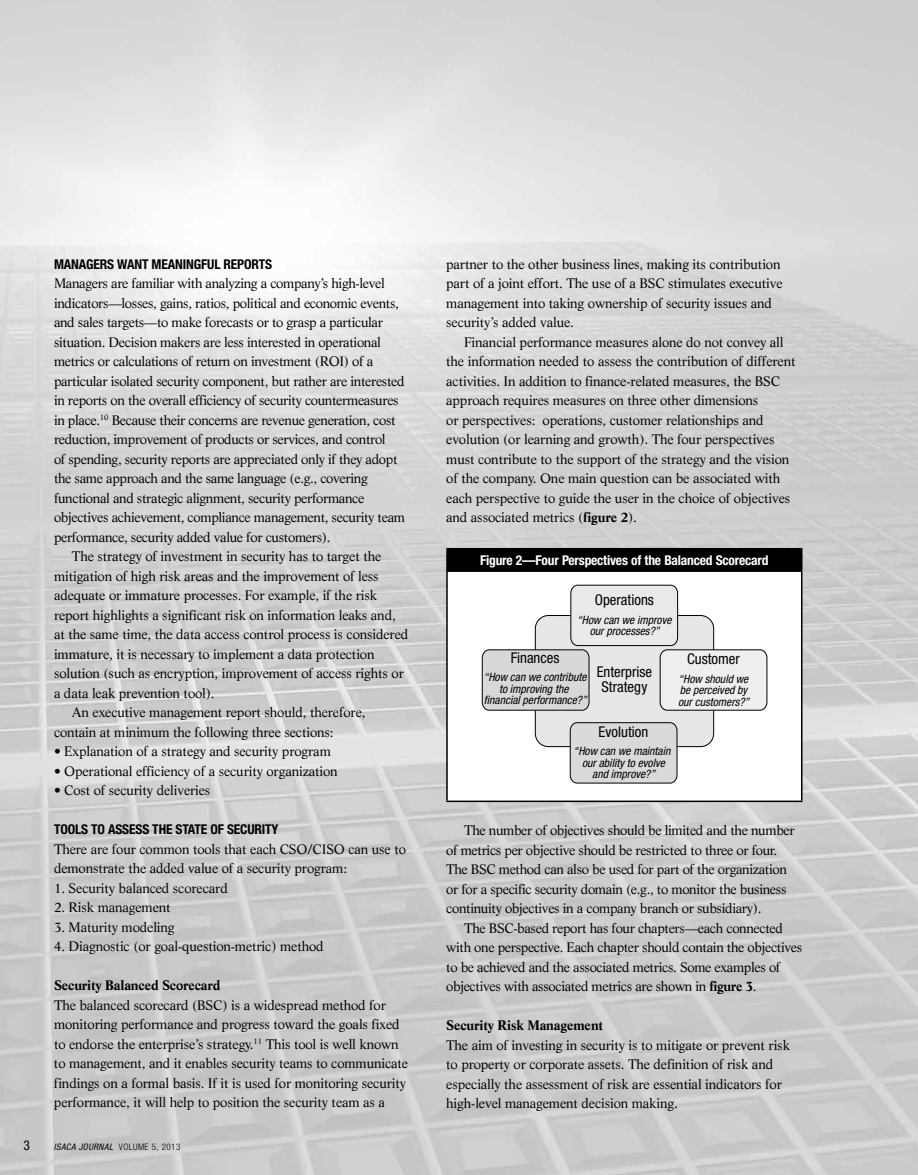
<style>
.page{position:relative;width:918px;height:1175px;background:#fff}
.page>*{position:absolute;margin:0;border:0;box-sizing:border-box;transform-origin:0 0}
.t1{font:condensed 14.85px/14.9px "Helvetica Neue";color:#000;text-align:center}
.t2{font:13.5px/19.5px "Life";letter-spacing:-.01em;color:#000}
.t3{font:700 condensed 13.5px "Helvetica Neue";letter-spacing:-.01em;color:#000}
.t4{font:700 13.5px "Life";letter-spacing:-.01em;color:#000}
.t5{font:700 condensed 13.5px "Helvetica Neue";letter-spacing:-.015em;color:#fff}
.t6{font:condensed 13.5px "Helvetica Neue";color:#000}
.t7{font:italic condensed 11.55px/11.6px "Helvetica Neue";color:#000;text-align:center}
.t8{font:italic condensed 9px "Helvetica Neue";letter-spacing:.05em;color:#000}
.s1{font-weight:300;font-style:normal}
.s2{font-weight:700}
</style>
<div class="page">
<img style="left:0;top:0;width:918px;height:1174px">
<div style="left:447px;top:548px;width:355px;height:23px;background:#000"></div>
<div style="left:447px;top:571px;width:355px;height:230px;background:#fff"></div>
<hr style="left:446px;top:548px;width:356px;height:1px;background:#000">
<hr style="left:446px;top:549px;width:2px;height:21px;background:#000">
<hr style="left:446px;top:570px;width:356px;height:2px;background:#000">
<hr style="left:446px;top:572px;width:2px;height:228px;background:#000">
<hr style="left:801px;top:572px;width:1px;height:228px;background:#000">
<hr style="left:446px;top:800px;width:356px;height:2px;background:#000">
<div style="left:535px;top:615px;width:179px;height:131px;background:#e6e7e8;border-radius:13px"></div>
<svg style="left:569px;top:722px;width:109px;height:61px"></svg>
<svg style="left:482px;top:585px;width:285px;height:126px"></svg>
<p class="t3" style="left:54px;top:256px;width:220px">MANAGERS WANT MEANINGFUL REPORTS</p>
<p class="t2" style="left:54px;top:273px;width:332px">Managers are familiar with analyzing a company’s high-level</p>
<p class="t2" style="left:54px;top:293px;width:347px">indicators—losses, gains, ratios, political and economic events,</p>
<p class="t2" style="left:54px;top:312px;width:331px">and sales targets—to make forecasts or to grasp a particular</p>
<p class="t2" style="left:54px;top:332px;width:329px">situation. Decision makers are less interested in operational</p>
<p class="t2" style="left:54px;top:351px;width:321px">metrics or calculations of return on investment (ROI) of a</p>
<p class="t2" style="left:54px;top:371px;width:352px">particular isolated security component, but rather are interested</p>
<p class="t2" style="left:54px;top:390px;width:346px">in reports on the overall efficiency of security countermeasures</p>
<p class="t2" style="left:54px;top:410px;width:343px">in place.<sup>10</sup> Because their concerns are revenue generation, cost</p>
<p class="t2" style="left:54px;top:429px;width:333px">reduction, improvement of products or services, and control</p>
<p class="t2" style="left:54px;top:449px;width:345px">of spending, security reports are appreciated only if they adopt</p>
<p class="t2" style="left:54px;top:468px;width:315px">the same approach and the same language (e.g., covering</p>
<p class="t2" style="left:54px;top:488px;width:312px">functional and strategic alignment, security performance</p>
<p class="t2" style="left:54px;top:507px;width:353px">objectives achievement, compliance management, security team</p>
<p class="t2" style="left:54px;top:527px;width:278px">performance, security added value for customers).</p>
<p class="t2" style="left:72px;top:546px;width:311px">The strategy of investment in security has to target the</p>
<p class="t2" style="left:54px;top:566px;width:326px">mitigation of high risk areas and the improvement of less</p>
<p class="t2" style="left:54px;top:585px;width:325px">adequate or immature processes. For example, if the risk</p>
<p class="t2" style="left:54px;top:605px;width:343px">report highlights a significant risk on information leaks and,</p>
<p class="t2" style="left:54px;top:624px;width:356px">at the same time, the data access control process is considered</p>
<p class="t2" style="left:54px;top:644px;width:322px">immature, it is necessary to implement a data protection</p>
<p class="t2" style="left:54px;top:663px;width:351px">solution (such as encryption, improvement of access rights or</p>
<p class="t2" style="left:54px;top:683px;width:162px">a data leak prevention tool).</p>
<p class="t2" style="left:72px;top:702px;width:295px">An executive management report should, therefore,</p>
<p class="t2" style="left:54px;top:722px;width:281px">contain at minimum the following three sections:</p>
<p class="t2" style="left:54px;top:741px;width:278px">• Explanation of a strategy and security program</p>
<p class="t2" style="left:54px;top:761px;width:285px">• Operational efficiency of a security organization</p>
<p class="t2" style="left:54px;top:780px;width:158px">• Cost of security deliveries</p>
<p class="t3" style="left:54px;top:821px;width:226px">TOOLS TO ASSESS THE STATE OF SECURITY</p>
<p class="t2" style="left:54px;top:839px;width:353px">There are four common tools that each CSO/CISO can use to demonstrate the added value of a security program:</p>
<p class="t2" style="left:54px;top:878px;width:175px">1. Security balanced scorecard</p>
<p class="t2" style="left:54px;top:897px;width:118px">2. Risk management</p>
<p class="t2" style="left:54px;top:917px;width:122px">3. Maturity modeling</p>
<p class="t2" style="left:54px;top:936px;width:271px">4. Diagnostic (or goal-question-metric) method</p>
<p class="t4" style="left:54px;top:977px;width:168px">Security Balanced Scorecard</p>
<p class="t2" style="left:54px;top:995px;width:356px">The balanced scorecard (BSC) is a widespread method for monitoring performance and progress toward the goals fixed to endorse the enterprise’s strategy.<sup>11</sup> This tool is well known to management, and it enables security teams to communicate findings on a formal basis. If it is used for monitoring security performance, it will help to position the security team as a</p>
<p class="t6" style="left:24px;top:1137px;width:8px">3</p>
<p class="t8" style="left:54px;top:1141px;width:128px">ISACA JOURNAL <span class="s1">VOLUME 5, 2013</span></p>
<p class="t2" style="left:446px;top:254px;width:338px">partner to the other business lines, making its contribution part of a joint effort. The use of a BSC stimulates executive management into taking ownership of security issues and security’s added value.</p>
<p class="t2" style="left:446px;top:332px;width:351px;text-indent:18px">Financial performance measures alone do not convey all the information needed to assess the contribution of different activities. In addition to finance-related measures, the BSC approach requires measures on three other dimensions<br>or perspectives: operations, customer relationships and evolution (or learning and growth). The four perspectives must contribute to the support of the strategy and the vision of the company. One main question can be associated with each perspective to guide the user in the choice of objectives and associated metrics (<span class="s2">figure 2</span>).</p>
<p class="t5" style="left:480px;top:552px;width:290px">Figure 2—Four Perspectives of the Balanced Scorecard</p>
<p class="t1" style="left:595px;top:592px;width:61px">Operations</p>
<p class="t7" style="left:577px;top:613px;width:96px">“How can we improve our processes?”</p>
<p class="t1" style="left:597px;top:664px;width:57px">Enterprise<br>Strategy</p>
<p class="t1" style="left:599px;top:724px;width:51px">Evolution</p>
<p class="t7" style="left:574px;top:745px;width:98px">“How can we maintain our ability to evolve and improve?”</p>
<p class="t1" style="left:511px;top:650px;width:50px">Finances</p>
<p class="t7" style="left:484px;top:671px;width:105px">“How can we contribute to improving the financial performance?”</p>
<p class="t1" style="left:687px;top:651px;width:54px">Customer</p>
<p class="t7" style="left:678px;top:672px;width:73px;text-align:left">“How should we be perceived by our customers?”</p>
<p class="t2" style="left:446px;top:820px;width:350px;text-indent:18px">The number of objectives should be limited and the number of metrics per objective should be restricted to three or four.<br>The BSC method can also be used for part of the organization or for a specific security domain (e.g., to monitor the business continuity objectives in a company branch or subsidiary).</p>
<p class="t2" style="left:446px;top:918px;width:358px;text-indent:18px">The BSC-based report has four chapters—each connected with one perspective. Each chapter should contain the objectives to be achieved and the associated metrics. Some examples of objectives with associated metrics are shown in <span class="s2">figure 3</span>.</p>
<p class="t4" style="left:446px;top:1017px;width:158px">Security Risk Management</p>
<p class="t2" style="left:446px;top:1035px;width:345px">The aim of investing in security is to mitigate or prevent risk to property or corporate assets. The definition of risk and especially the assessment of risk are essential indicators for high-level management decision making.</p>
</div>
